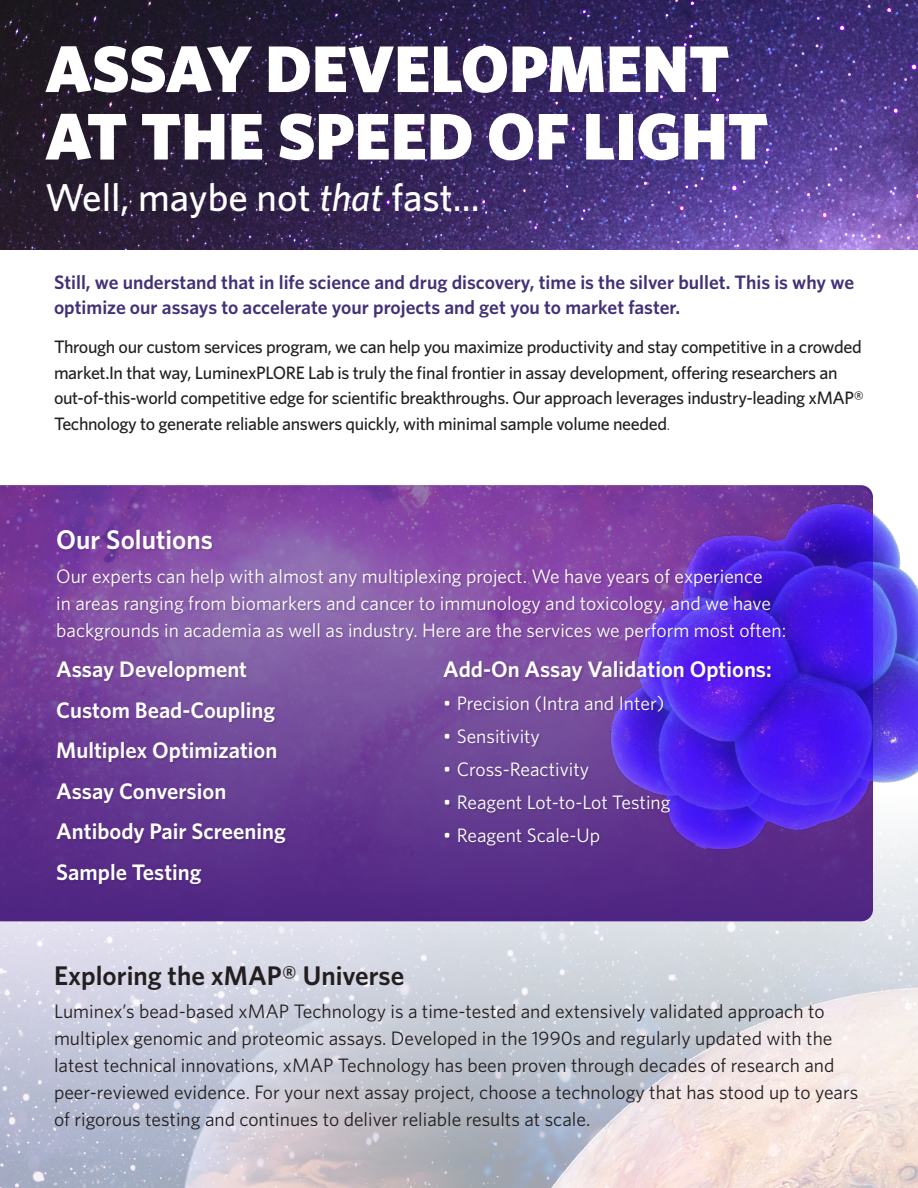
<style>
.page{position:relative;width:918px;height:1188px;background:#fff}
.page>*{position:absolute;margin:0;border:0;box-sizing:border-box;transform-origin:0 0}
.Header_1{font:900 66px/67.5px "Whitney";color:#fff}
.Header_1-2{font:500 39px "Whitney";color:#fff}
.Header_2{font:600 27px "Whitney";color:#231f20}
.Header_2-2{font:600 27px "Whitney";color:#fff}
.Body{font:600 22.5px "Whitney";color:#fff}
.Body-2{font:19.5px/27px "Whitney";color:#231f20}
.Body-3{font:19.5px/27px "Whitney";color:#fff}
.Body-4{font:600 19.5px/25.5px "Whitney";color:#423178}
.Body-5{font:500 18px/25.5px "Whitney";letter-spacing:-.02em;color:#231f20}
.s1{font-style:italic}
.s2{font-weight:400;font-size:15px}
</style>
<div class="page">
<img style="left:0;top:0;width:918px;height:249px">
<img style="left:0;top:859px;width:918px;height:329px">
<img style="left:0;top:485px;width:873px;height:436px">
<img style="left:602px;top:502px;width:316px;height:357px">
<div style="left:56px;top:530px;width:732px;height:357px;background:#231f20;opacity:.2"></div>
<p class="Header_1" style="left:45px;top:34px;width:725px">ASSAY DEVELOPMENT<br>AT THE SPEED OF LIGHT</p>
<p class="Header_1-2" style="left:45px;top:171px;width:436px">Well, maybe not <span class="s1">that</span> fast...</p>
<p class="Body-4" style="left:54px;top:269px;width:802px">Still, we understand that in life science and drug discovery, time is the silver bullet. This is why we optimize our assays to accelerate your projects and get you to market faster.</p>
<p class="Body-5" style="left:54px;top:334px;width:811px">Through our custom services program, we can help you maximize productivity and stay competitive in a crowded market.In that way, LuminexPLORE Lab is truly the final frontier in assay development, offering researchers an out-of-this-world competitive edge for scientific breakthroughs. Our approach leverages industry-leading xMAP® Technology to generate reliable answers quickly, with minimal sample volume needed<span class="s2">.</span></p>
<p class="Header_2-2" style="left:56px;top:521px;width:158px">Our Solutions</p>
<p class="Body-3" style="left:56px;top:562px;width:731px">Our experts can help with almost any multiplexing project. We have years of experience<br>in areas ranging from biomarkers and cancer to immunology and toxicology, and we have backgrounds in academia as well as industry. Here are the services we perform most often:</p>
<p class="Body" style="left:56px;top:654px;width:192px">Assay Development</p>
<p class="Body" style="left:56px;top:695px;width:220px">Custom Bead-Coupling</p>
<p class="Body" style="left:56px;top:735px;width:223px">Multiplex Optimization</p>
<p class="Body" style="left:56px;top:776px;width:172px">Assay Conversion</p>
<p class="Body" style="left:56px;top:816px;width:231px">Antibody Pair Screening</p>
<p class="Body" style="left:56px;top:857px;width:147px">Sample Testing</p>
<p class="Body" style="left:443px;top:654px;width:330px">Add-On Assay Validation Options:</p>
<p class="Body-3" style="left:443px;top:689px;width:223px">• Precision (Intra and Inter)</p>
<p class="Body-3" style="left:443px;top:722px;width:98px">• Sensitivity</p>
<p class="Body-3" style="left:443px;top:755px;width:147px">• Cross-Reactivity</p>
<p class="Body-3" style="left:443px;top:788px;width:229px">• Reagent Lot-to-Lot Testing</p>
<p class="Body-3" style="left:443px;top:821px;width:158px">• Reagent Scale-Up</p>
<p class="Header_2" style="left:54px;top:957px;width:352px">Exploring the xMAP® Universe</p>
<p class="Body-2" style="left:54px;top:998px;width:806px">Luminex’s bead-based xMAP Technology is a time-tested and extensively validated approach to multiplex genomic and proteomic assays. Developed in the 1990s and regularly updated with the latest technical innovations, xMAP Technology has been proven through decades of research and peer-reviewed evidence. For your next assay project, choose a technology that has stood up to years of rigorous testing and continues to deliver reliable results at scale.</p>
</div>
